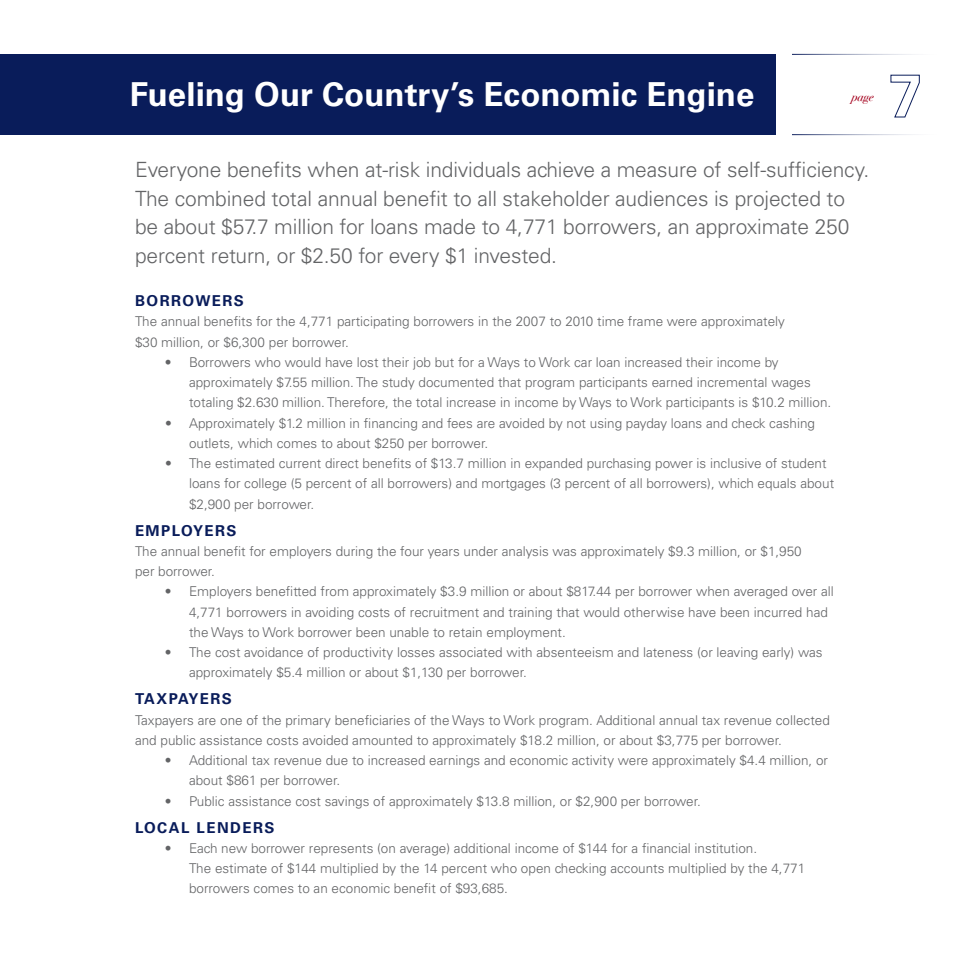
<style>
.page{position:relative;width:972px;height:972px;background:#fff}
.page>*{position:absolute;margin:0;border:0;box-sizing:border-box;transform-origin:0 0}
.t1{font:700 33px "Univers LT Std";color:#fff}
.t2{font:300 21px/28.5px "Univers";letter-spacing:-.005em;color:#636466}
.t3{font:700 15px "Univers";letter-spacing:.1em;color:#091c5a}
.t4{font:300 13.5px/20.2px "Univers";color:#636466}
.t5{font:12px "Bodoni Svty Two ITCTT Book Ita";color:#a4001d}
</style>
<div class="page">
<div style="left:0;top:54px;width:776px;height:81px;background:#091c5a"></div>
<svg style="left:891px;top:75px;width:29px;height:42px"></svg>
<hr style="left:792px;top:134px;width:156px;height:1px;background:#091c5a">
<hr style="left:792px;top:54px;width:156px;height:1px;background:#091c5a">
<h1 class="t1" style="left:130px;top:75px;width:626px">Fueling Our Country’s Economic Engine</h1>
<p class="t5" style="left:851px;top:87px;width:23px">page</p>
<p class="t2" style="left:135px;top:155px;width:736px">Everyone benefits when at-risk individuals achieve a measure of self-sufficiency.<br>The combined total annual benefit to all stakeholder audiences is projected to be about $57.7 million for loans made to 4,771 borrowers, an approximate 250 percent return, or $2.50 for every $1 invested.</p>
<p class="t3" style="left:135px;top:292px;width:110px">BORROWERS</p>
<p class="t4" style="left:135px;top:311px;width:651px">The annual benefits for the 4,771 participating borrowers in the 2007 to 2010 time frame were approximately $30 million, or $6,300 per borrower.</p>
<p class="t4" style="left:189px;top:352px;width:644px;text-indent:-24px">• Borrowers who would have lost their job but for a Ways to Work car loan increased their income by approximately $7.55 million. The study documented that program participants earned incremental wages totaling $2.630 million. Therefore, the total increase in income by Ways to Work participants is $10.2 million.</p>
<p class="t4" style="left:189px;top:413px;width:628px;text-indent:-24px">• Approximately $1.2 million in financing and fees are avoided by not using payday loans and check cashing outlets, which comes to about $250 per borrower.</p>
<p class="t4" style="left:189px;top:453px;width:647px;text-indent:-24px">• The estimated current direct benefits of $13.7 million in expanded purchasing power is inclusive of student loans for college (5 percent of all borrowers) and mortgages (3 percent of all borrowers), which equals about $2,900 per borrower.</p>
<p class="t3" style="left:135px;top:521px;width:103px">EMPLOYERS</p>
<p class="t4" style="left:135px;top:541px;width:668px">The annual benefit for employers during the four years under analysis was approximately $9.3 million, or $1,950 per borrower.</p>
<p class="t4" style="left:189px;top:581px;width:646px;text-indent:-24px">• Employers benefitted from approximately $3.9 million or about $817.44 per borrower when averaged over all<br>4,771 borrowers in avoiding costs of recruitment and training that would otherwise have been incurred had the Ways to Work borrower been unable to retain employment.</p>
<p class="t4" style="left:189px;top:642px;width:635px;text-indent:-24px">• The cost avoidance of productivity losses associated with absenteeism and lateness (or leaving early) was approximately $5.4 million or about $1,130 per borrower.</p>
<p class="t3" style="left:135px;top:690px;width:98px">TAXPAYERS</p>
<p class="t4" style="left:135px;top:710px;width:696px">Taxpayers are one of the primary beneficiaries of the Ways to Work program. Additional annual tax revenue collected and public assistance costs avoided amounted to approximately $18.2 million, or about $3,775 per borrower.</p>
<p class="t4" style="left:189px;top:750px;width:641px;text-indent:-24px">• Additional tax revenue due to increased earnings and economic activity were approximately $4.4 million, or about $861 per borrower.</p>
<p class="t4" style="left:165px;top:791px;width:538px">• Public assistance cost savings of approximately $13.8 million, or $2,900 per borrower.</p>
<p class="t3" style="left:135px;top:818px;width:141px">LOCAL LENDERS</p>
<p class="t4" style="left:189px;top:838px;width:618px;text-indent:-24px">• Each new borrower represents (on average) additional income of $144 for a financial institution.<br>The estimate of $144 multiplied by the 14 percent who open checking accounts multiplied by the 4,771 borrowers comes to an economic benefit of $93,685.</p>
</div>
